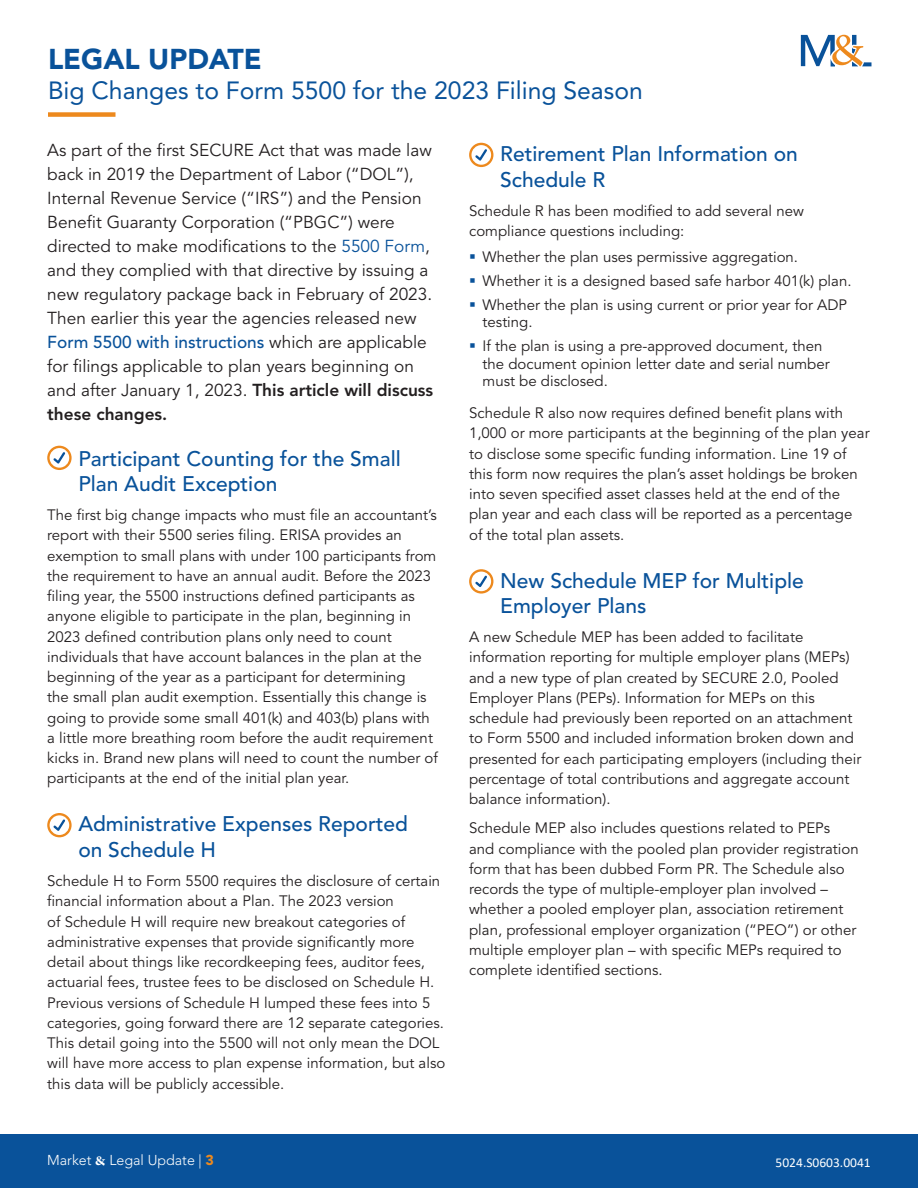
<style>
.page{position:relative;width:918px;height:1188px;background:#fff}
.page>*{position:absolute;margin:0;border:0;box-sizing:border-box;transform-origin:0 0}
.Sub_head_1{font:900 28.5px "Avenir LT Std";color:#09529a}
.Sub_head_1-2{font:24.75px "Avenir LT Std";color:#09529a}
.Subhead_3{font:500 21px/25.5px "Avenir LT Std";color:#09529a}
.Intro_Copy{font:17.25px/24px "Avenir LT Std";color:#231f20}
.Body_Copy{font:15px/20.2px "Avenir LT Std";color:#231f20}
.t1{font:300 14.25px "Avenir LT Std";color:#fff}
.t2{font:13.5px "Calibri";color:#fff}
.s1{color:#09529a}
.s2{font-weight:500;color:#09529a}
.s3{font-weight:800}
.s4{font-family:"Arno Pro";font-weight:700}
.s5{font-weight:900;color:#ed891d}
</style>
<div class="page">
<div style="left:0;top:1134px;width:918px;height:54px;background:#09529a"></div>
<svg style="left:801px;top:35px;width:70px;height:31px"></svg>
<div style="left:48px;top:112px;width:68px;height:5px;background:#ed891d"></div>
<svg style="left:47px;top:446px;width:25px;height:24px"></svg>
<svg style="left:47px;top:813px;width:25px;height:24px"></svg>
<svg style="left:469px;top:143px;width:24px;height:24px"></svg>
<svg style="left:469px;top:569px;width:24px;height:25px"></svg>
<p class="Sub_head_1" style="left:48px;top:42px;width:215px">LEGAL UPDATE</p>
<p class="Sub_head_1-2" style="left:48px;top:76px;width:596px">Big Changes to Form 5500 for the 2023 Filing Season</p>
<p class="Intro_Copy" style="left:47px;top:138px;width:388px">As part of the first SECURE Act that was made law back in 2019 the Department of Labor (“DOL”), Internal Revenue Service (“IRS”) and the Pension Benefit Guaranty Corporation (“PBGC”) were directed to make modifications to the <span class="s1">5500 Form</span>, and they complied with that directive by issuing a new regulatory package back in February of 2023.<br>Then earlier this year the agencies released new <span class="s2">Form 5500 with instructions</span> which are applicable for filings applicable to plan years beginning on and after January 1, 2023. <span class="s3">This article will discuss these changes.</span></p>
<p class="Subhead_3" style="left:78px;top:446px;width:324px">Participant Counting for the Small<br>Plan Audit Exception</p>
<p class="Body_Copy" style="left:47px;top:505px;width:392px">The first big change impacts who must file an accountant’s report with their 5500 series filing. ERISA provides an exemption to small plans with under 100 participants from the requirement to have an annual audit. Before the 2023 filing year, the 5500 instructions defined participants as anyone eligible to participate in the plan, beginning in 2023 defined contribution plans only need to count individuals that have account balances in the plan at the beginning of the year as a participant for determining<br>the small plan audit exemption. Essentially this change is going to provide some small 401(k) and 403(b) plans with a little more breathing room before the audit requirement kicks in. Brand new plans will need to count the number of participants at the end of the initial plan year.</p>
<p class="Subhead_3" style="left:78px;top:812px;width:331px">Administrative Expenses Reported on Schedule H</p>
<p class="Body_Copy" style="left:47px;top:871px;width:400px">Schedule H to Form 5500 requires the disclosure of certain financial information about a Plan. The 2023 version<br>of Schedule H will require new breakout categories of administrative expenses that provide significantly more detail about things like recordkeeping fees, auditor fees, actuarial fees, trustee fees to be disclosed on Schedule H.<br>Previous versions of Schedule H lumped these fees into 5 categories, going forward there are 12 separate categories.<br>This detail going into the 5500 will not only mean the DOL will have more access to plan expense information, but also this data will be publicly accessible.</p>
<p class="Subhead_3" style="left:500px;top:142px;width:299px">Retirement Plan Information on<br>Schedule R</p>
<p class="Body_Copy" style="left:469px;top:201px;width:336px">Schedule R has been modified to add several new compliance questions including:</p>
<p class="Body_Copy" style="left:483px;top:247px;width:317px">Whether the plan uses permissive aggregation.</p>
<p class="Body_Copy" style="left:483px;top:271px;width:370px">Whether it is a designed based safe harbor 401(k) plan.</p>
<p class="Body_Copy" style="left:483px;top:297px;width:366px;line-height:17.2px">Whether the plan is using current or prior year for ADP testing.</p>
<p class="Body_Copy" style="left:483px;top:338px;width:349px;line-height:17.2px">If the plan is using a pre-approved document, then the document opinion letter date and serial number must be disclosed.</p>
<p class="Body_Copy" style="left:469px;top:403px;width:402px">Schedule R also now requires defined benefit plans with 1,000 or more participants at the beginning of the plan year to disclose some specific funding information. Line 19 of this form now requires the plan’s asset holdings be broken into seven specified asset classes held at the end of the plan year and each class will be reported as a percentage<br>of the total plan assets.</p>
<p class="Subhead_3" style="left:500px;top:568px;width:305px">New Schedule MEP for Multiple<br>Employer Plans</p>
<p class="Body_Copy" style="left:469px;top:627px;width:394px">A new Schedule MEP has been added to facilitate information reporting for multiple employer plans (MEPs) and a new type of plan created by SECURE 2.0, Pooled Employer Plans (PEPs). Information for MEPs on this schedule had previously been reported on an attachment to Form 5500 and included information broken down and presented for each participating employers (including their percentage of total contributions and aggregate account balance information).</p>
<p class="Body_Copy" style="left:469px;top:819px;width:391px">Schedule MEP also includes questions related to PEPs and compliance with the pooled plan provider registration form that has been dubbed Form PR. The Schedule also records the type of multiple-employer plan involved – whether a pooled employer plan, association retirement plan, professional employer organization (“PEO”) or other multiple employer plan – with specific MEPs required to complete identified sections.</p>
<p class="t1" style="left:47px;top:1152px;width:168px">Market <span class="s4">&amp;</span> Legal Update | <span class="s5">3</span></p>
<p class="t2" style="left:776px;top:1153px;width:97px">5024.S0603.0041</p>
</div>
